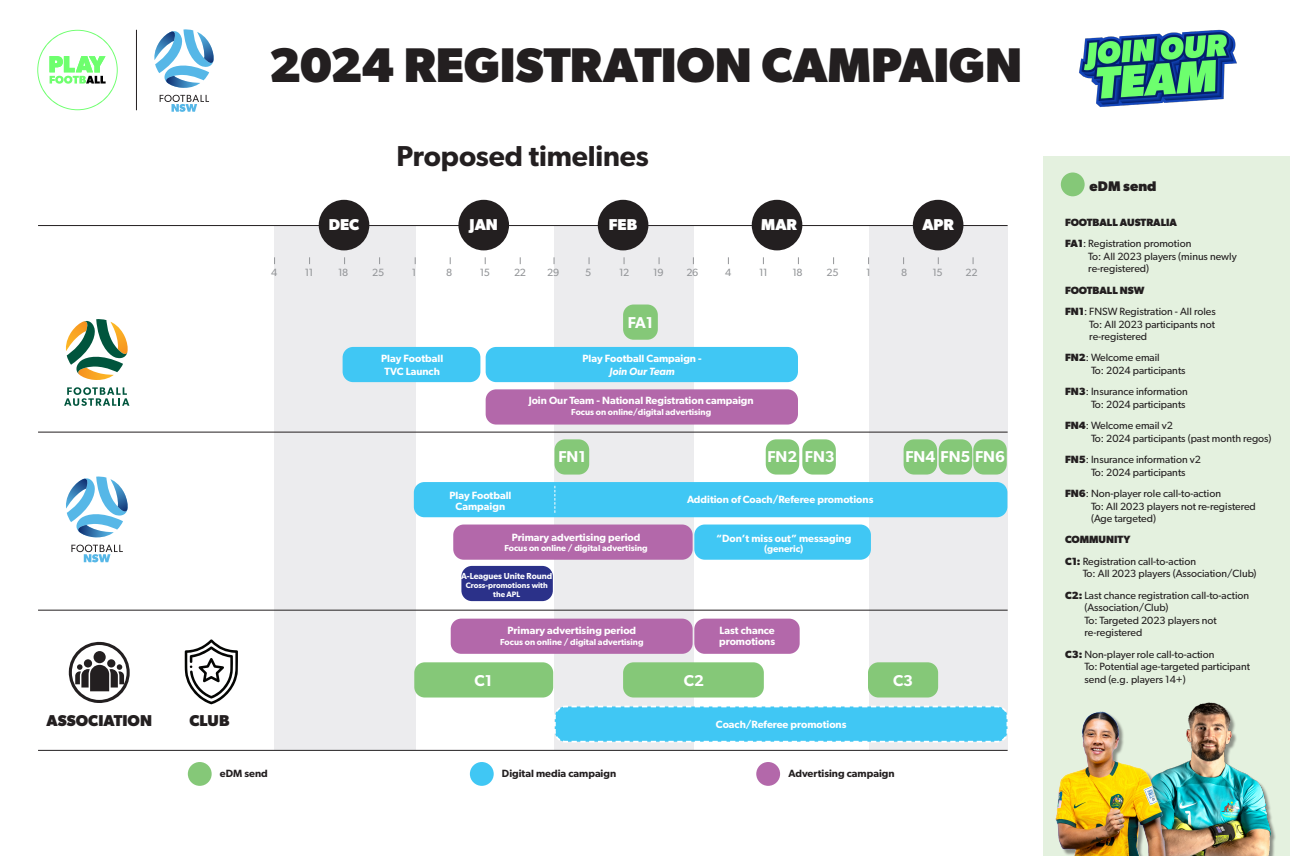
<style>
.page{position:relative;width:1290px;height:856px;background:#fff}
.page>*{position:absolute;margin:0;border:0;box-sizing:border-box;transform-origin:0 0}
.t1{font:700 48.82px "Gibson";letter-spacing:-.005em;color:#231f20}
.t2{font:600 28.88px "Gibson";letter-spacing:-.005em;color:#231f20}
.t3{font:600 15.75px "Gibson";color:#fff}
.t4{font:700 15.75px "Gibson";color:#fff}
.t5{font:700 15.75px "Gibson";color:#231f20}
.t6{font:700 14px "Gibson";color:#231f20}
.t7{font:10.5px/12.6px "Gibson";color:#231f20}
.t8{font:600 10.5px/10.5px "Gibson";color:#fff;text-align:center}
.t9{font:600 10.5px "Gibson";color:#231f20}
.t10{font:700 10.5px "Gibson";color:#231f20}
.t11{font:10.5px "Gibson";letter-spacing:-.04em;color:#939598}
.t12{font:600 9.62px "Gibson";color:#fff}
.t13{font:600 8.75px "Gibson";color:#fff}
.t14{font:600 7.88px/8.8px "Gibson";color:#fff;text-align:center}
.s1{font-style:italic}
.s2{font-weight:700}
</style>
<div class="page">
<div style="left:1043px;top:156px;width:247px;height:700px;background:#e4f1df"></div>
<div style="left:1061px;top:172px;width:23px;height:24px;background:#85c878;border-radius:50%"></div>
<svg style="left:37px;top:30px;width:81px;height:80px"></svg>
<svg style="left:160px;top:95px;width:49px;height:17px"></svg>
<svg style="left:154px;top:29px;width:60px;height:59px"></svg>
<hr style="left:136px;top:30px;width:1px;height:80px;background:#231f20">
<img style="left:1079px;top:29px;width:158px;height:78px">
<div style="left:274px;top:226px;width:141px;height:524px;background:#ececee"></div>
<div style="left:554px;top:226px;width:140px;height:524px;background:#ececee"></div>
<div style="left:869px;top:226px;width:138px;height:524px;background:#ececee"></div>
<div style="left:319px;top:200px;width:50px;height:50px;background:#231f20;border-radius:50%"></div>
<div style="left:458px;top:200px;width:51px;height:50px;background:#231f20;border-radius:50%"></div>
<div style="left:598px;top:200px;width:50px;height:50px;background:#231f20;border-radius:50%"></div>
<div style="left:752px;top:200px;width:50px;height:50px;background:#231f20;border-radius:50%"></div>
<div style="left:913px;top:200px;width:50px;height:50px;background:#231f20;border-radius:50%"></div>
<hr style="left:38px;top:225px;width:969px;height:1px;background:#231f20">
<hr style="left:38px;top:750px;width:969px;height:1px;background:#231f20">
<hr style="left:38px;top:610px;width:969px;height:1px;background:#231f20">
<hr style="left:38px;top:432px;width:969px;height:1px;background:#231f20">
<svg style="left:71px;top:544px;width:52px;height:18px"></svg>
<svg style="left:66px;top:476px;width:62px;height:62px"></svg>
<svg style="left:64px;top:387px;width:65px;height:19px"></svg>
<svg style="left:65px;top:319px;width:63px;height:61px"></svg>
<div style="left:188px;top:762px;width:24px;height:24px;background:#85c878;border-radius:50%"></div>
<div style="left:470px;top:762px;width:24px;height:24px;background:#40c7f4;border-radius:50%"></div>
<div style="left:756px;top:762px;width:24px;height:24px;background:#b368aa;border-radius:50%"></div>
<div style="left:623px;top:304px;width:35px;height:36px;background:#85c878;border-radius:11px"></div>
<div style="left:554px;top:439px;width:35px;height:35px;background:#85c878;border-radius:11px"></div>
<div style="left:766px;top:439px;width:33px;height:35px;background:#85c878;border-radius:11px"></div>
<div style="left:802px;top:439px;width:34px;height:35px;background:#85c878;border-radius:11px"></div>
<div style="left:973px;top:439px;width:34px;height:35px;background:#85c878;border-radius:11px"></div>
<div style="left:939px;top:439px;width:33px;height:35px;background:#85c878;border-radius:11px"></div>
<div style="left:903px;top:439px;width:34px;height:35px;background:#85c878;border-radius:11px"></div>
<div style="left:868px;top:662px;width:70px;height:35px;background:#85c878;border-radius:11px"></div>
<div style="left:623px;top:662px;width:141px;height:35px;background:#85c878;border-radius:11px"></div>
<div style="left:414px;top:662px;width:139px;height:35px;background:#85c878;border-radius:11px"></div>
<div style="left:343px;top:347px;width:137px;height:35px;background:#40c7f4;border-radius:11px"></div>
<div style="left:486px;top:347px;width:312px;height:35px;background:#40c7f4;border-radius:11px"></div>
<div style="left:694px;top:524px;width:177px;height:36px;background:#40c7f4;border-radius:11px"></div>
<div style="left:414px;top:482px;width:593px;height:35px;background:#40c7f4;border-radius:11px"></div>
<svg style="left:554px;top:705px;width:454px;height:38px;background:#54ccf4"></svg>
<div style="left:486px;top:389px;width:312px;height:35px;background:#b368aa;border-radius:11px"></div>
<div style="left:453px;top:524px;width:240px;height:36px;background:#b368aa;border-radius:10px"></div>
<div style="left:451px;top:618px;width:242px;height:36px;background:#b368aa;border-radius:10px"></div>
<div style="left:694px;top:618px;width:106px;height:36px;background:#b368aa;border-radius:11px"></div>
<svg style="left:185px;top:639px;width:53px;height:65px"></svg>
<svg style="left:68px;top:641px;width:62px;height:62px"></svg>
<svg style="left:554px;top:486px;width:1px;height:27px"></svg>
<img style="left:1171px;top:702px;width:105px;height:154px">
<img style="left:1055px;top:711px;width:115px;height:145px">
<div style="left:461px;top:566px;width:92px;height:35px;background:#2b3189;border-radius:11px"></div>
<p class="t1" style="left:269px;top:36px;width:755px">2024 REGISTRATION CAMPAIGN</p>
<p class="t2" style="left:397px;top:139px;width:254px">Proposed timelines</p>
<p class="t4" style="left:329px;top:216px;width:32px">DEC</p>
<p class="t4" style="left:470px;top:216px;width:30px">JAN</p>
<p class="t4" style="left:609px;top:216px;width:30px">FEB</p>
<p class="t4" style="left:761px;top:216px;width:37px">MAR</p>
<p class="t4" style="left:922px;top:216px;width:33px">APR</p>
<p class="t11" style="left:271px;top:266px;width:8px">4</p>
<p class="t11" style="left:305px;top:266px;width:10px">11</p>
<p class="t11" style="left:338px;top:266px;width:12px">18</p>
<p class="t11" style="left:372px;top:266px;width:14px">25</p>
<p class="t11" style="left:412px;top:266px;width:6px">1</p>
<p class="t11" style="left:446px;top:266px;width:8px">8</p>
<p class="t11" style="left:480px;top:266px;width:12px">15</p>
<p class="t11" style="left:514px;top:266px;width:14px">22</p>
<p class="t11" style="left:547px;top:266px;width:14px">29</p>
<p class="t11" style="left:585px;top:266px;width:8px">5</p>
<p class="t11" style="left:619px;top:266px;width:12px">12</p>
<p class="t11" style="left:653px;top:266px;width:12px">19</p>
<p class="t11" style="left:686px;top:266px;width:14px">26</p>
<p class="t11" style="left:725px;top:266px;width:8px">4</p>
<p class="t11" style="left:759px;top:266px;width:10px">11</p>
<p class="t11" style="left:792px;top:266px;width:12px">18</p>
<p class="t11" style="left:826px;top:266px;width:14px">25</p>
<p class="t11" style="left:866px;top:266px;width:6px">1</p>
<p class="t11" style="left:901px;top:266px;width:8px">8</p>
<p class="t11" style="left:932px;top:266px;width:12px">15</p>
<p class="t11" style="left:965px;top:266px;width:14px">22</p>
<p class="t3" style="left:628px;top:313px;width:27px">FA1</p>
<p class="t8" style="left:381px;top:352px;width:64px;line-height:12.6px">Play Football<br>TVC Launch</p>
<p class="t8" style="left:582px;top:352px;width:121px;line-height:12.6px">Play Football Campaign -<br><span class="s1">Join Our Team</span></p>
<p class="t8" style="left:529px;top:395px;width:226px">Join Our Team - National Registration campaign</p>
<p class="t13" style="left:571px;top:406px;width:141px">Focus on online/digital advertising</p>
<p class="t8" style="left:449px;top:490px;width:64px">Play Football<br>Campaign</p>
<p class="t3" style="left:558px;top:447px;width:29px">FN1</p>
<p class="t3" style="left:767px;top:447px;width:31px">FN2</p>
<p class="t3" style="left:805px;top:447px;width:31px">FN3</p>
<p class="t3" style="left:905px;top:447px;width:101px">FN4 FN5 FN6</p>
<p class="t8" style="left:687px;top:494px;width:188px">Addition of Coach/Referee promotions</p>
<p class="t8" style="left:512px;top:531px;width:130px">Primary advertising period</p>
<p class="t13" style="left:504px;top:543px;width:145px">Focus on online / digital advertising</p>
<p class="t13" style="left:461px;top:571px;width:92px">A-Leagues Unite Round</p>
<p class="t14" style="left:466px;top:581px;width:84px">Cross-promotions with the APL</p>
<p class="t8" style="left:716px;top:532px;width:137px">“Don’t miss out” messaging</p>
<p class="t12" style="left:764px;top:543px;width:41px">(generic)</p>
<p class="t8" style="left:507px;top:625px;width:130px">Primary advertising period</p>
<p class="t13" style="left:500px;top:636px;width:145px">Focus on online / digital advertising</p>
<p class="t8" style="left:719px;top:625px;width:57px;text-align:left">Last chance promotions</p>
<p class="t5" style="left:46px;top:710px;width:107px">ASSOCIATION</p>
<p class="t5" style="left:189px;top:710px;width:41px">CLUB</p>
<p class="t3" style="left:474px;top:671px;width:19px">C1</p>
<p class="t3" style="left:684px;top:671px;width:22px">C2</p>
<p class="t3" style="left:893px;top:671px;width:22px">C3</p>
<p class="t8" style="left:716px;top:718px;width:132px">Coach/Referee promotions</p>
<p class="t9" style="left:220px;top:767px;width:49px">eDM send</p>
<p class="t9" style="left:502px;top:767px;width:116px">Digital media campaign</p>
<p class="t9" style="left:788px;top:767px;width:108px">Advertising campaign</p>
<p class="t6" style="left:1089px;top:178px;width:68px">eDM send</p>
<p class="t10" style="left:1065px;top:216px;width:114px">FOOTBALL AUSTRALIA</p>
<p class="t7" style="left:1088px;top:237px;width:150px;text-indent:-23px"><span class="s2">FA1</span>: Registration promotion<br>To: All 2023 players (minus newly re-registered)</p>
<p class="t10" style="left:1065px;top:284px;width:81px">FOOTBALL NSW</p>
<p class="t7" style="left:1089px;top:305px;width:128px;text-align:justify;text-indent:-24px"><span class="s2">FN1</span>: FNSW Registration - All roles To: All 2023 participants not re-registered</p>
<p class="t7" style="left:1091px;top:351px;width:96px;text-indent:-26px"><span class="s2">FN2</span>: Welcome email<br>To: 2024 participants</p>
<p class="t7" style="left:1065px;top:385px;width:124px;text-align:right"><span class="s2">FN3</span>: Insurance information<br>To: 2024 participants</p>
<p class="t7" style="left:1091px;top:419px;width:182px;text-indent:-26px"><span class="s2">FN4</span>: Welcome email v2<br>To: 2024 participants (past month regos)</p>
<p class="t7" style="left:1091px;top:453px;width:112px;text-indent:-26px"><span class="s2">FN5</span>: Insurance information v2<br>To: 2024 participants</p>
<p class="t7" style="left:1091px;top:487px;width:166px;text-indent:-26px"><span class="s2">FN6</span>: Non-player role call-to-action<br>To: All 2023 players not re-registered (Age targeted)</p>
<p class="t10" style="left:1065px;top:533px;width:67px">COMMUNITY</p>
<p class="t7" style="left:1083px;top:555px;width:175px;text-indent:-18px"><span class="s2">C1:</span> Registration call-to-action<br>To: All 2023 players (Association/Club)</p>
<p class="t7" style="left:1084px;top:588px;width:166px;text-indent:-19px"><span class="s2">C2:</span> Last chance registration call-to-action (Association/Club)<br>To: Targeted 2023 players not re-registered</p>
<p class="t7" style="left:1084px;top:647px;width:167px;text-indent:-19px"><span class="s2">C3:</span> Non-player role call-to-action<br>To: Potential age-targeted participant send (e.g. players 14+)</p>
</div>
